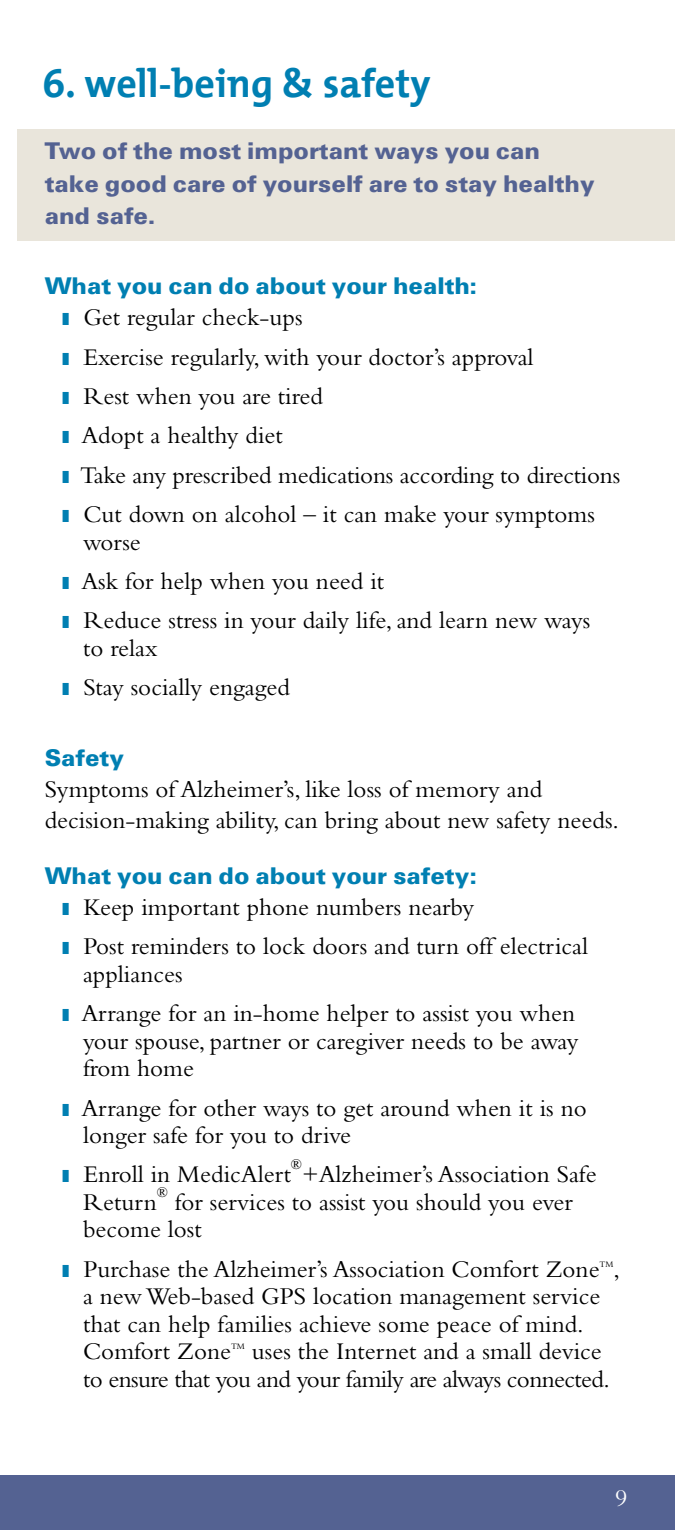
<style>
.page{position:relative;width:675px;height:1530px;background:#fff}
.page>*{position:absolute;margin:0;border:0;box-sizing:border-box;transform-origin:0 0}
.t1{font:40px "Alzheimer's Association";color:#007fb2}
.t2{font:25px/39.2px "Bembo";color:#000}
.t3{font:25px/32.5px "Univers U75";color:#546292}
.t4{font:25px/27.5px "Bembo";letter-spacing:-.025em;color:#000}
.t5{font:25px "Univers U75";color:#007fb2}
.t6{font:25px "Bembo";color:#fff}
.t7{font:14.5px "Bembo";color:#000}
.t8{font:8.75px "Bembo";color:#000}
</style>
<div class="page">
<div style="left:18px;top:130px;width:657px;height:111px;background:#e9e5db"></div>
<div style="left:0;top:1475px;width:675px;height:55px;background:#546292"></div>
<h1 class="t1" style="left:42px;top:50px;width:390px">6. well-being &amp; safety</h1>
<p class="t3" style="left:45px;top:137px;width:551px">Two of the most important ways you can take good care of yourself are to stay healthy and safe.</p>
<p class="t5" style="left:45px;top:269px;width:434px">What you can do about your health:</p>
<p class="t2" style="left:80px;top:298px;width:542px">Get regular check-ups<br>Exercise regularly, with your doctor’s approval<br>Rest when you are tired<br>Adopt a healthy diet<br>Take any prescribed medications according to directions Cut down on alcohol – it can make your symptoms</p>
<p class="t2" style="left:81px;top:522px;width:510px">worse<br>Ask for help when you need it<br>Reduce stress in your daily life, and learn new ways</p>
<p class="t2" style="left:83px;top:628px;width:208px">to relax<br>Stay socially engaged</p>
<p class="t5" style="left:45px;top:741px;width:81px">Safety</p>
<p class="t2" style="left:45px;top:773px;width:576px;line-height:31.2px">Symptoms of Alzheimer’s, like loss of memory and decision-making ability, can bring about new safety needs.</p>
<p class="t5" style="left:45px;top:859px;width:434px">What you can do about your safety:</p>
<p class="t2" style="left:83px;top:887px;width:506px">Keep important phone numbers nearby<br>Post reminders to lock doors and turn off electrical</p>
<p class="t2" style="left:81px;top:954px;width:495px">appliances<br>Arrange for an in-home helper to assist you when</p>
<p class="t2" style="left:83px;top:1027px;width:497px;line-height:27.5px">your spouse, partner or caregiver needs to be away from home</p>
<p class="t2" style="left:81px;top:1094px;width:507px;line-height:27.5px">Arrange for other ways to get around when it is no longer safe for you to drive</p>
<p class="t2" style="left:83px;top:1155px;width:515px">Enroll in MedicAlert +Alzheimer’s Association Safe</p>
<p class="t7" style="left:291px;top:1156px;width:13px">®</p>
<p class="t7" style="left:157px;top:1184px;width:13px">®</p>
<p class="t2" style="left:83px;top:1188px;width:491px;line-height:27.5px;text-indent:92px">for services to assist you should you ever become lost</p>
<p class="t2" style="left:83px;top:1249px;width:518px">Purchase the Alzheimer’s Association Comfort Zone</p>
<p class="t8" style="left:600px;top:1259px;width:15px">TM</p>
<p class="t2" style="left:83px;top:1182px;width:75px">Return</p>
<p class="t2" style="left:614px;top:1249px;width:8px">,</p>
<p class="t2" style="left:83px;top:1282px;width:519px;line-height:27.5px">a new Web-based GPS location management service that can help families achieve some peace of mind.<br>Comfort Zone</p>
<p class="t4" style="left:83px;top:1337px;width:528px;text-indent:169px">uses the Internet and a small device to ensure that you and your family are always connected.</p>
<p class="t8" style="left:231px;top:1341px;width:15px">TM</p>
<p class="t6" style="left:615px;top:1483px;width:14px">9</p>
</div>
